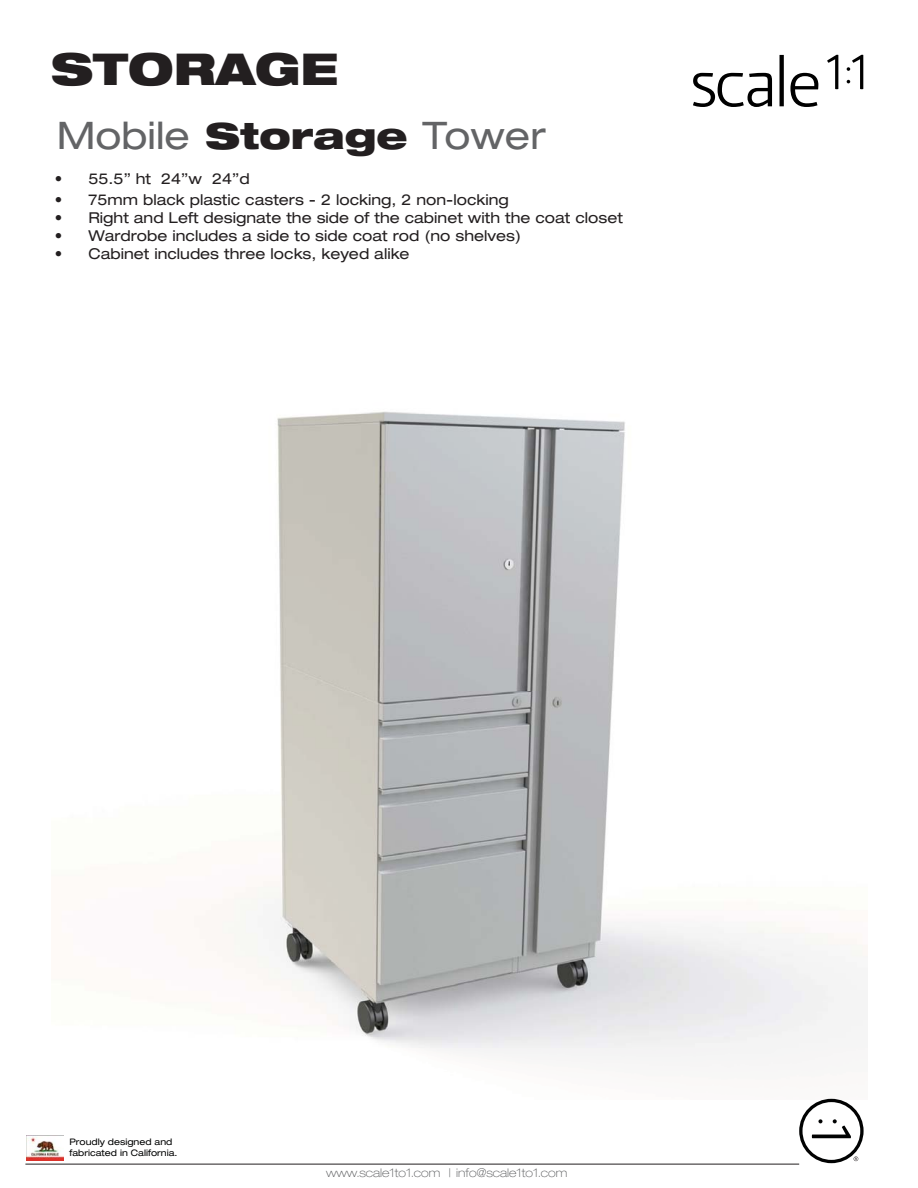
<style>
.page{position:relative;width:918px;height:1188px;background:#fff}
.page>*{position:absolute;margin:0;border:0;box-sizing:border-box;transform-origin:0 0}
.t1{font:900 expanded 43.95px "Helvetica Neue LT Std";color:#231f20}
.t2{font:expanded 38.1px "Helvetica Neue LT Std";color:#636466}
.t3{font:expanded 15px "Helvetica Neue LT Std";color:#231f20}
.t4{font:100 expanded 12px "Helvetica Neue LT Std";color:#58595b}
.t5{font:expanded 9px/10.5px "Helvetica Neue LT Std";color:#010202}
.s1{font-weight:900;font-size:36px;color:#231f20}
</style>
<div class="page">
<img style="left:194px;top:411px;width:673px;height:688px">
<svg style="left:799px;top:1099px;width:65px;height:64px"></svg>
<img style="left:26px;top:1135px;width:37px;height:25px">
<hr style="left:25px;top:1164px;width:774px;height:1px;background:#231f20">
<svg style="left:693px;top:55px;width:170px;height:52px"></svg>
<h1 class="t1" style="left:51px;top:54px;width:289px">STORAGE</h1>
<h2 class="t2" style="left:57px;top:121px;width:491px">Mobile <span class="s1">Storage</span> Tower</h2>
<p class="t3" style="left:55px;top:195px;width:455px">• 75mm black plastic casters - 2 locking, 2 non-locking</p>
<p class="t3" style="left:55px;top:213px;width:570px">• Right and Left designate the side of the cabinet with the coat closet</p>
<p class="t3" style="left:55px;top:231px;width:468px">• Wardrobe includes a side to side coat rod (no shelves)</p>
<p class="t3" style="left:55px;top:249px;width:356px">• Cabinet includes three locks, keyed alike</p>
<p class="t3" style="left:55px;top:173px;width:196px">• 55.5” ht 24”w 24”d</p>
<p class="t5" style="left:69px;top:1138px;width:110px">Proudly designed and fabricated in California.</p>
<p class="t4" style="left:326px;top:1168px;width:243px">www.scale1to1.com | info@scale1to1.com</p>
</div>
